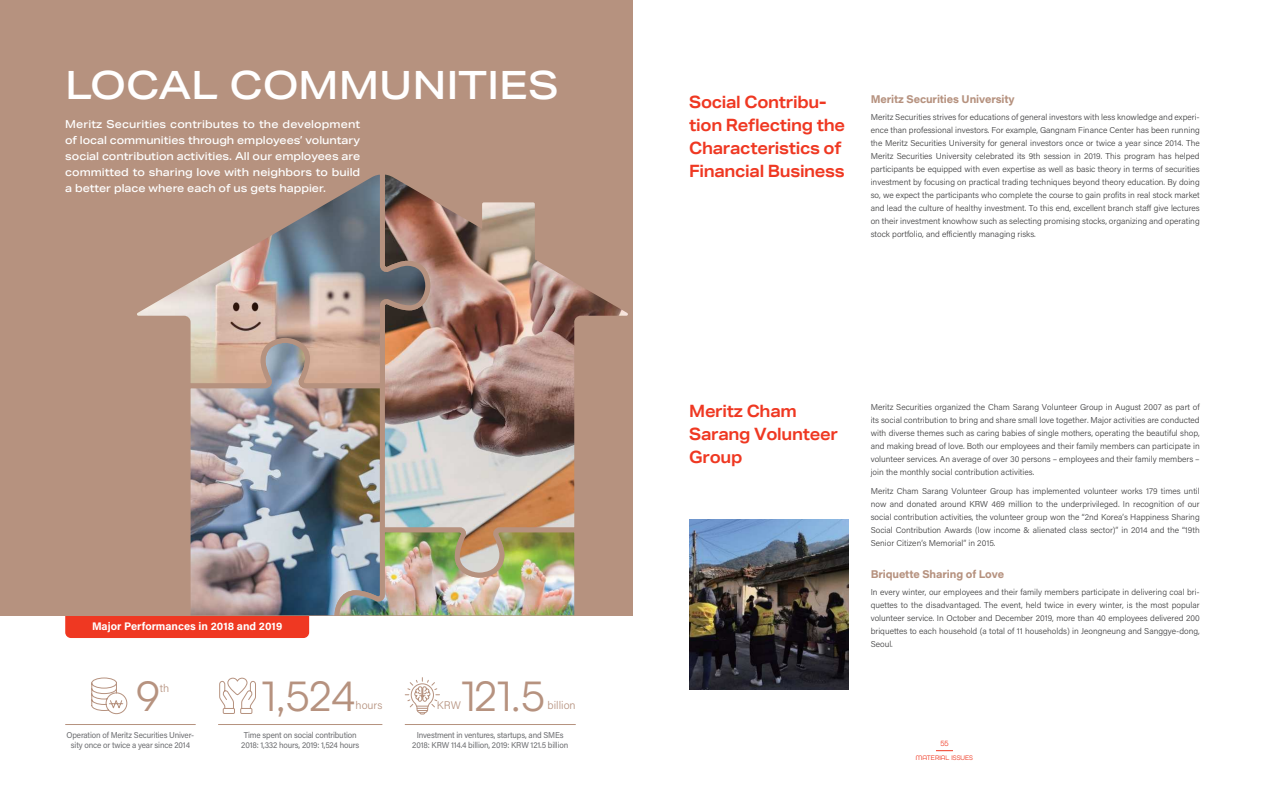
<style>
.page{position:relative;width:1265px;height:811px;background:#fff}
.page>*{position:absolute;margin:0;border:0;box-sizing:border-box;transform-origin:0 0}
.t1{font:45px "All Round Gothic";color:#b6927f}
.t2{font:500 39px "Aktiv Grotesk Ex";color:#fff}
.t3{font:700 17px/23px "Aktiv Grotesk Ex";letter-spacing:-.02em;color:#ef3822;scale:.9 1}
.t4{font:500 11px/16px "Aktiv Grotesk Ex";color:#fff;text-align:justify;scale:.95 1}
.t5{font:700 11px "Acumin Pro Wide";letter-spacing:-.01em;color:#b6927f;scale:.9 1}
.t6{font:700 11px "Acumin Pro";color:#fff}
.t7{font:300 11px "Acumin Pro";color:#b6927f}
.t8{font:300 8.5px/13px "Acumin Pro";color:#3e3e3f;text-align:justify}
.t9{font:8.5px/10.2px "Acumin Pro";letter-spacing:-.02em;color:#6c6d70;text-align:center;scale:.95 1}
.t10{font:8px "All Round Gothic";color:#ef3822}
.t11{font:7px "All Round Gothic";color:#ef3822}
</style>
<div class="page">
<svg style="left:936px;top:750px;width:16px;height:1px"></svg>
<div style="left:65px;top:615px;width:244px;height:23px;background:#ef3822"></div>
<div style="left:0;top:0;width:632px;height:615px;background:#b6927f"></div>
<img style="left:190px;top:391px;width:187px;height:224px">
<img style="left:332px;top:525px;width:243px;height:90px">
<img style="left:377px;top:201px;width:251px;height:379px">
<img style="left:137px;top:174px;width:296px;height:217px">
<img style="left:689px;top:519px;width:159px;height:170px">
<hr style="left:218px;top:724px;width:164px;height:1px;background:#b6927f">
<svg style="left:219px;top:677px;width:37px;height:37px"></svg>
<hr style="left:405px;top:724px;width:170px;height:1px;background:#b6927f">
<svg style="left:404px;top:677px;width:36px;height:38px"></svg>
<hr style="left:65px;top:724px;width:131px;height:1px;background:#b6927f">
<svg style="left:91px;top:677px;width:37px;height:37px"></svg>
<h2 class="t2" style="left:65px;top:61px;width:495px">LOCAL COMMUNITIES</h2>
<p class="t4" style="left:65px;top:116px;width:312px">Meritz Securities contributes to the development of local communities through employees’ voluntary social contribution activities. All our employees are committed to sharing love with neighbors to build a better place where each of us gets happier.</p>
<p class="t6" style="left:92px;top:619px;width:192px">Major Performances in 2018 and 2019</p>
<h1 class="t1" style="left:136px;top:669px;width:25px">9</h1>
<p class="t7" style="left:160px;top:680px;width:11px">th</p>
<h1 class="t1" style="left:261px;top:669px;width:95px">1,524</h1>
<p class="t7" style="left:355px;top:698px;width:28px">hours</p>
<h1 class="t1" style="left:461px;top:669px;width:85px">121.5</h1>
<p class="t7" style="left:547px;top:698px;width:30px">billion</p>
<p class="t7" style="left:437px;top:698px;width:26px">KRW</p>
<p class="t9" style="left:67px;top:729px;width:136px">Operation of Meritz Securities Univer&shy;sity once or twice a year since 2014</p>
<p class="t9" style="left:241px;top:729px;width:126px">Time spent on social contribution<br>2018: 1,332 hours, 2019: 1,524 hours</p>
<p class="t9" style="left:412px;top:729px;width:166px">Investment in ventures, startups, and SMEs<br>2018: KRW 114.4 billion, 2019: KRW 121.5 billion</p>
<h3 class="t3" style="left:689px;top:90px;width:175px">Social Contribu&shy;tion Reflecting the<br>Characteristics of<br>Financial Business</h3>
<p class="t5" style="left:870px;top:91px;width:161px">Meritz Securities University</p>
<p class="t8" style="left:870px;top:110px;width:330px">Meritz Securities strives for educations of general investors with less knowledge and experi&shy;ence than professional investors. For example, Gangnam Finance Center has been running the Meritz Securities University for general investors once or twice a year since 2014. The Meritz Securities University celebrated its 9th session in 2019. This program has helped participants be equipped with even expertise as well as basic theory in terms of securities investment by focusing on practical trading techniques beyond theory education. By doing so, we expect the participants who complete the course to gain profits in real stock market and lead the culture of healthy investment. To this end, excellent branch staff give lectures on their investment knowhow such as selecting promising stocks, organizing and operating stock portfolio, and efficiently managing risks.</p>
<h3 class="t3" style="left:689px;top:399px;width:167px">Meritz Cham<br>Sarang Volunteer<br>Group</h3>
<p class="t8" style="left:870px;top:400px;width:330px">Meritz Securities organized the Cham Sarang Volunteer Group in August 2007 as part of its social contribution to bring and share small love together. Major activities are conducted with diverse themes such as caring babies of single mothers, operating the beautiful shop, and making bread of love. Both our employees and their family members can participate in volunteer services. An average of over 30 persons – employees and their family members – join the monthly social contribution activities.</p>
<p class="t8" style="left:870px;top:484px;width:330px">Meritz Cham Sarang Volunteer Group has implemented volunteer works 179 times until now and donated around KRW 469 million to the underprivileged. In recognition of our social contribution activities, the volunteer group won the “2nd Korea’s Happiness Sharing Social Contribution Awards (low income &amp; alienated class sector)” in 2014 and the “19th Senior Citizen’s Memorial” in 2015.</p>
<p class="t5" style="left:870px;top:566px;width:150px">Briquette Sharing of Love</p>
<p class="t8" style="left:870px;top:585px;width:330px">In every winter, our employees and their family members participate in delivering coal bri&shy;quettes to the disadvantaged. The event, held twice in every winter, is the most popular volunteer service. In October and December 2019, more than 40 employees delivered 200 briquettes to each household (a total of 11 households) in Jeongneung and Sanggye-dong, Seoul.</p>
<p class="t10" style="left:940px;top:739px;width:10px">55</p>
<p class="t11" style="left:915px;top:753px;width:59px">MATERIAL ISSUES</p>
</div>
